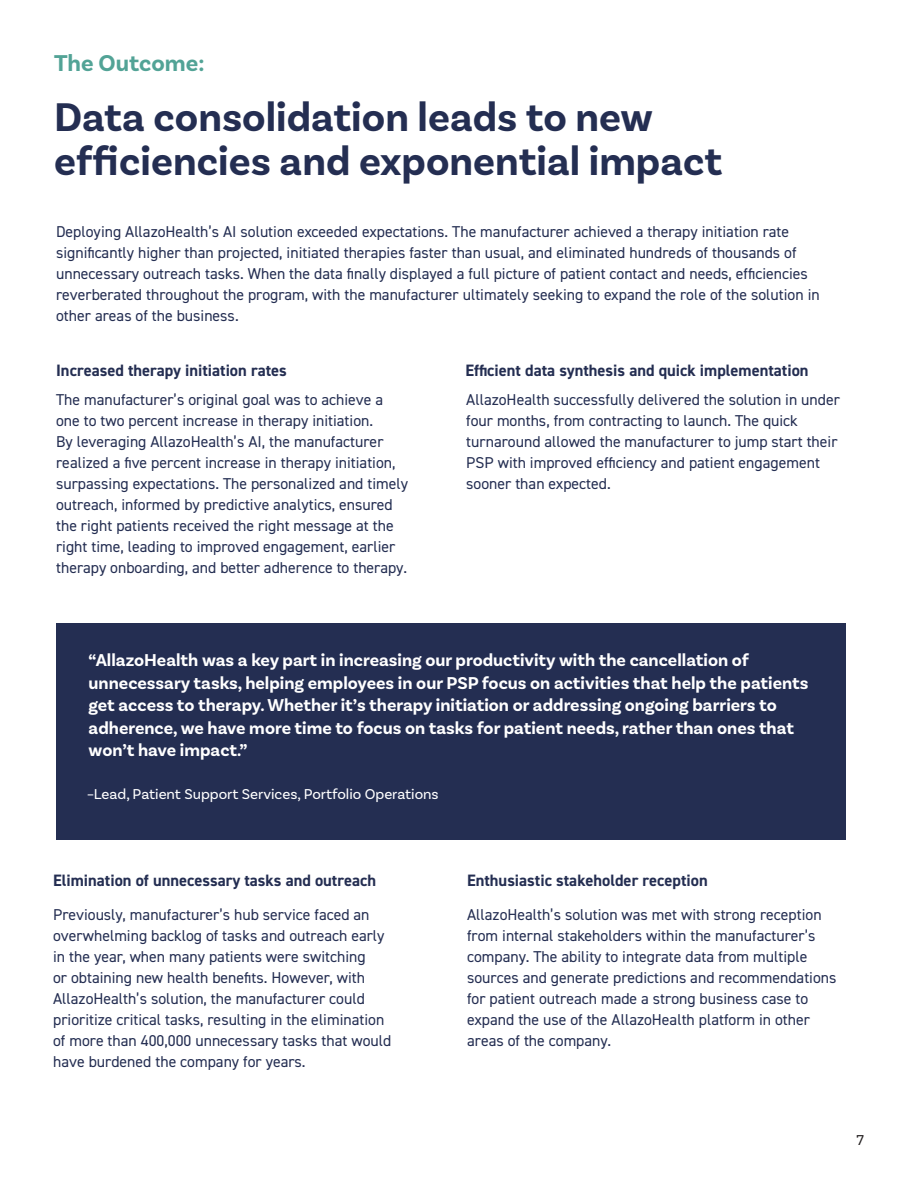
<style>
.page{position:relative;width:918px;height:1188px;background:#fff}
.page>*{position:absolute;margin:0;border:0;box-sizing:border-box;transform-origin:0 0}
.t1{font:700 42px/44.4px "Basic Sans";color:#242e52}
.t2{font:700 24px "Basic Sans";color:#52a396}
.t3{font:700 18px/22.5px "Basic Sans";color:#fff}
.t4{font:700 16.5px "DIN2014";color:#242e52}
.t5{font:15.75px/21px "DIN2014";color:#242e52}
.t6{font:15px "Basic Sans";color:#fff}
.t7{font:15px "Basic Sans";color:#231f20}
</style>
<div class="page">
<div style="left:56px;top:623px;width:790px;height:217px;background:#242e52"></div>
<p class="t2" style="left:54px;top:49px;width:152px">The Outcome:</p>
<p class="t1" style="left:54px;top:95px;width:670px">Data consolidation leads to new efficiencies and exponential impact</p>
<p class="t5" style="left:56px;top:221px;width:765px">Deploying AllazoHealth’s AI solution exceeded expectations. The manufacturer achieved a therapy initiation rate significantly higher than projected, initiated therapies faster than usual, and eliminated hundreds of thousands of unnecessary outreach tasks. When the data finally displayed a full picture of patient contact and needs, efficiencies reverberated throughout the program, with the manufacturer ultimately seeking to expand the role of the solution in other areas of the business.</p>
<p class="t4" style="left:56px;top:359px;width:232px">Increased therapy initiation rates</p>
<p class="t5" style="left:56px;top:389px;width:354px">The manufacturer’s original goal was to achieve a one to two percent increase in therapy initiation.<br>By leveraging AllazoHealth’s AI, the manufacturer realized a five percent increase in therapy initiation, surpassing expectations. The personalized and timely outreach, informed by predictive analytics, ensured the right patients received the right message at the right time, leading to improved engagement, earlier therapy onboarding, and better adherence to therapy.</p>
<p class="t4" style="left:465px;top:359px;width:345px">Efficient data synthesis and quick implementation</p>
<p class="t5" style="left:466px;top:389px;width:375px">AllazoHealth successfully delivered the solution in under four months, from contracting to launch. The quick turnaround allowed the manufacturer to jump start their PSP with improved efficiency and patient engagement sooner than expected.</p>
<p class="t3" style="left:89px;top:649px;width:721px">“AllazoHealth was a key part in increasing our productivity with the cancellation of unnecessary tasks, helping employees in our PSP focus on activities that help the patients get access to therapy. Whether it’s therapy initiation or addressing ongoing barriers to adherence, we have more time to focus on tasks for patient needs, rather than ones that won’t have impact.”</p>
<p class="t6" style="left:87px;top:785px;width:353px">–Lead, Patient Support Services, Portfolio Operations</p>
<p class="t4" style="left:53px;top:870px;width:324px">Elimination of unnecessary tasks and outreach</p>
<p class="t5" style="left:53px;top:904px;width:340px">Previously, manufacturer’s hub service faced an overwhelming backlog of tasks and outreach early in the year, when many patients were switching<br>or obtaining new health benefits. However, with AllazoHealth’s solution, the manufacturer could prioritize critical tasks, resulting in the elimination of more than 400,000 unnecessary tasks that would have burdened the company for years.</p>
<p class="t4" style="left:467px;top:870px;width:242px">Enthusiastic stakeholder reception</p>
<p class="t5" style="left:467px;top:904px;width:371px">AllazoHealth’s solution was met with strong reception from internal stakeholders within the manufacturer’s company. The ability to integrate data from multiple sources and generate predictions and recommendations for patient outreach made a strong business case to expand the use of the AllazoHealth platform in other areas of the company.</p>
<p class="t7" style="left:856px;top:1131px;width:9px">7</p>
</div>
